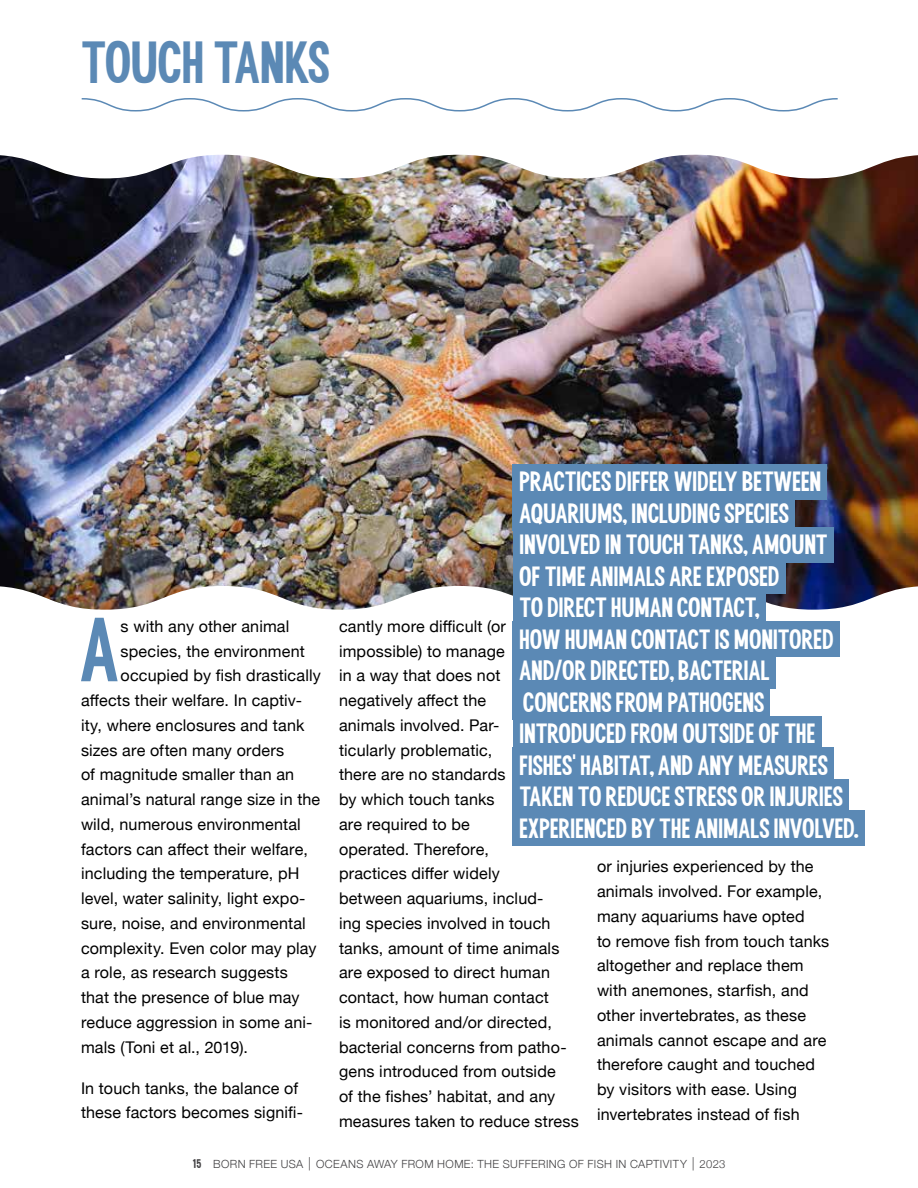
<style>
.page{position:relative;width:918px;height:1188px;background:#fff}
.page>*{position:absolute;margin:0;border:0;box-sizing:border-box;transform-origin:0 0}
.t1{font:73.2px "Born Free Sans";color:#5b89b5}
.t2{font:48px "Born Free Sans";letter-spacing:.005em;color:#5b89b5}
.t3{font:22.5px/31.5px "Born Free Sans";letter-spacing:.01em;color:#fff}
.t4{font:16.2px/24.8px "Helvetica Neue";letter-spacing:.01em;color:#000}
.t5{font:300 11.25px "Helvetica Neue";letter-spacing:.035em;color:#414042}
.s1{font-family:"Born Free Sans";font-weight:400;font-size:10.2px}
</style>
<div class="page">
<img style="left:0;top:155px;width:918px;height:455px">
<div style="left:513px;top:464px;width:314px;height:35px;background:#5b89b5"></div>
<div style="left:513px;top:496px;width:282px;height:35px;background:#5b89b5"></div>
<div style="left:513px;top:527px;width:321px;height:35px;background:#5b89b5"></div>
<div style="left:513px;top:559px;width:273px;height:35px;background:#5b89b5"></div>
<div style="left:513px;top:590px;width:252px;height:35px;background:#5b89b5"></div>
<div style="left:513px;top:622px;width:327px;height:35px;background:#5b89b5"></div>
<div style="left:513px;top:653px;width:263px;height:35px;background:#5b89b5"></div>
<div style="left:513px;top:685px;width:257px;height:35px;background:#5b89b5"></div>
<div style="left:513px;top:716px;width:309px;height:35px;background:#5b89b5"></div>
<div style="left:513px;top:748px;width:321px;height:35px;background:#5b89b5"></div>
<div style="left:513px;top:779px;width:336px;height:35px;background:#5b89b5"></div>
<div style="left:513px;top:811px;width:352px;height:35px;background:#5b89b5"></div>
<svg style="left:81px;top:98px;width:757px;height:14px"></svg>
<h2 class="t2" style="left:81px;top:38px;width:250px">TOUCH TANKS</h2>
<h1 class="t1" style="left:80px;top:611px;width:40px">A</h1>
<p class="t4" style="left:121px;top:615px;width:170px">s with any other animal</p>
<p class="t4" style="left:121px;top:639px;width:186px">species, the environment</p>
<p class="t4" style="left:121px;top:664px;width:202px">occupied by fish drastically</p>
<p class="t4" style="left:81px;top:689px;width:223px">affects their welfare. In captiv-</p>
<p class="t4" style="left:81px;top:714px;width:225px">ity, where enclosures and tank</p>
<p class="t4" style="left:81px;top:738px;width:205px">sizes are often many orders</p>
<p class="t4" style="left:81px;top:763px;width:215px">of magnitude smaller than an</p>
<p class="t4" style="left:81px;top:788px;width:241px">animal’s natural range size in the</p>
<p class="t4" style="left:81px;top:813px;width:221px">wild, numerous environmental</p>
<p class="t4" style="left:81px;top:837px;width:228px">factors can affect their welfare,</p>
<p class="t4" style="left:81px;top:862px;width:220px">including the temperature, pH</p>
<p class="t4" style="left:81px;top:887px;width:226px">level, water salinity, light expo-</p>
<p class="t4" style="left:81px;top:912px;width:226px">sure, noise, and environmental</p>
<p class="t4" style="left:81px;top:936px;width:237px">complexity. Even color may play</p>
<p class="t4" style="left:81px;top:961px;width:208px">a role, as research suggests</p>
<p class="t4" style="left:81px;top:986px;width:220px">that the presence of blue may</p>
<p class="t4" style="left:81px;top:1011px;width:233px">reduce aggression in some ani-</p>
<p class="t4" style="left:81px;top:1035px;width:169px">mals (Toni et al., 2019).</p>
<p class="t4" style="left:81px;top:1076px;width:224px">In touch tanks, the balance of these factors becomes signifi-</p>
<p class="t3" style="left:519px;top:467px;width:341px">PRACTICES DIFFER WIDELY BETWEEN<br>AQUARIUMS, INCLUDING SPECIES<br>INVOLVED IN TOUCH TANKS, AMOUNT<br>OF TIME ANIMALS ARE EXPOSED<br>TO DIRECT HUMAN CONTACT,<br>HOW HUMAN CONTACT IS MONITORED<br>AND/OR DIRECTED, BACTERIAL<br>CONCERNS FROM PATHOGENS<br>INTRODUCED FROM OUTSIDE OF THE<br>FISHES’ HABITAT, AND ANY MEASURES<br>TAKEN TO REDUCE STRESS OR INJURIES<br>EXPERIENCED BY THE ANIMALS INVOLVED.</p>
<p class="t4" style="left:339px;top:615px;width:241px">cantly more difficult (or impossible) to manage<br>in a way that does not<br>negatively affect the<br>animals involved. Par-<br>ticularly problematic,<br>there are no standards<br>by which touch tanks<br>are required to be<br>operated. Therefore,<br>practices differ widely<br>between aquariums, includ-<br>ing species involved in touch tanks, amount of time animals are exposed to direct human contact, how human contact<br>is monitored and/or directed, bacterial concerns from patho&shy;gens introduced from outside<br>of the fishes’ habitat, and any measures taken to reduce stress</p>
<p class="t4" style="left:597px;top:855px;width:234px">or injuries experienced by the animals involved. For example, many aquariums have opted<br>to remove fish from touch tanks altogether and replace them with anemones, starfish, and other invertebrates, as these animals cannot escape and are therefore caught and touched by visitors with ease. Using invertebrates instead of fish</p>
<p class="t5" style="left:193px;top:1155px;width:534px"><span class="s1">15</span> BORN FREE USA ︱ OCEANS AWAY FROM HOME: THE SUFFERING OF FISH IN CAPTIVITY ︱ 2023</p>
</div>
